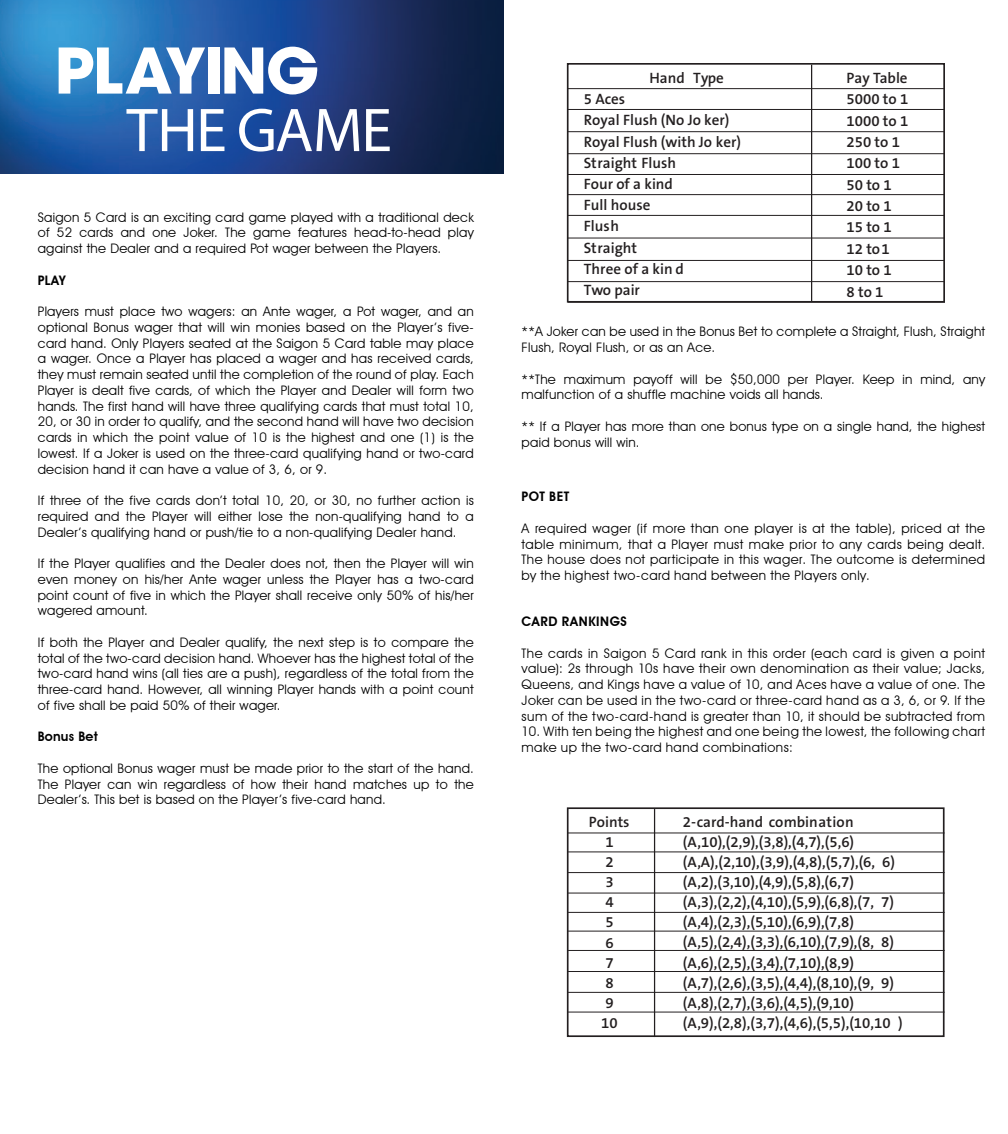
<style>
.page{position:relative;width:1008px;height:1134px;background:#fff}
.page>*{position:absolute;margin:0;border:0;box-sizing:border-box;transform-origin:0 0}
.t1{font:700 62.3px "ITC Avant Garde Std";letter-spacing:-.025em;color:#fff}
.t2{font:62.3px "Myriad Pro";letter-spacing:-.025em;color:#fff}
.t3{font:600 15.05px/20.1px "The Sans B6";color:#231f20}
.t4{font:13.12px/15.8px "Avant Garde IT Cby BT";letter-spacing:.02em;color:#000001;text-align:justify}
.t5{font:13.12px/15.8px "Avant Garde IT Cby BT";letter-spacing:.04em;color:#000001}
.t6{font:600 13.12px "Avant Garde IT Cby BT";letter-spacing:.04em;color:#000001}
.t7{font:600 13.12px "Avant Garde IT Cby BT";letter-spacing:.02em;color:#000001}
</style>
<div class="page">
<img style="left:0;top:0;width:504px;height:173px">
<div style="left:567px;top:63px;width:378px;height:240px;border:2px solid #231f20"></div>
<hr style="left:568px;top:109px;width:377px;height:1px;background:#231f20">
<hr style="left:568px;top:131px;width:377px;height:1px;background:#231f20">
<hr style="left:568px;top:153px;width:377px;height:1px;background:#231f20">
<hr style="left:568px;top:174px;width:377px;height:1px;background:#231f20">
<hr style="left:568px;top:194px;width:377px;height:1px;background:#231f20">
<hr style="left:568px;top:215px;width:377px;height:1px;background:#231f20">
<hr style="left:568px;top:238px;width:377px;height:1px;background:#231f20">
<hr style="left:568px;top:260px;width:377px;height:1px;background:#231f20">
<hr style="left:568px;top:281px;width:377px;height:1px;background:#231f20">
<hr style="left:568px;top:302px;width:377px;height:1px;background:#231f20">
<hr style="left:811px;top:65px;width:1px;height:236px;background:#231f20">
<hr style="left:568px;top:88px;width:377px;height:1px;background:#231f20">
<div style="left:567px;top:807px;width:378px;height:230px;border:2px solid #231f20"></div>
<hr style="left:568px;top:852px;width:377px;height:1px;background:#231f20">
<hr style="left:568px;top:872px;width:377px;height:1px;background:#231f20">
<hr style="left:568px;top:893px;width:377px;height:1px;background:#231f20">
<hr style="left:568px;top:912px;width:377px;height:1px;background:#231f20">
<hr style="left:568px;top:931px;width:377px;height:1px;background:#231f20">
<hr style="left:568px;top:950px;width:377px;height:1px;background:#231f20">
<hr style="left:568px;top:971px;width:377px;height:1px;background:#231f20">
<hr style="left:568px;top:992px;width:377px;height:1px;background:#231f20">
<hr style="left:568px;top:1012px;width:377px;height:1px;background:#231f20">
<hr style="left:654px;top:809px;width:1px;height:228px;background:#231f20">
<hr style="left:568px;top:833px;width:377px;height:1px;background:#231f20">
<h1 class="t1" style="left:54px;top:30px;width:266px">PLAYING</h1>
<h1 class="t2" style="left:127px;top:92px;width:267px">THE GAME</h1>
<p class="t4" style="left:38px;top:209px;width:437px">Saigon 5 Card is an exciting card game played with a traditional deck of 52 cards and one Joker. The game features head-to-head play against the Dealer and a required Pot wager between the Players.</p>
<p class="t6" style="left:38px;top:272px;width:29px">PLAY</p>
<p class="t4" style="left:38px;top:304px;width:438px">Players must place two wagers: an Ante wager, a Pot wager, and an optional Bonus wager that will win monies based on the Player’s five&shy;card hand. Only Players seated at the Saigon 5 Card table may place a wager. Once a Player has placed a wager and has received cards, they must remain seated until the completion of the round of play. Each Player is dealt five cards, of which the Player and Dealer will form two hands. The first hand will have three qualifying cards that must total 10, 20, or 30 in order to qualify, and the second hand will have two decision cards in which the point value of 10 is the highest and one (1) is the lowest. If a Joker is used on the three-card qualifying hand or two-card decision hand it can have a value of 3, 6, or 9.</p>
<p class="t4" style="left:38px;top:493px;width:438px">If three of the five cards don’t total 10, 20, or 30, no further action is required and the Player will either lose the non-qualifying hand to a Dealer’s qualifying hand or push/tie to a non-qualifying Dealer hand.</p>
<p class="t4" style="left:38px;top:556px;width:437px">If the Player qualifies and the Dealer does not, then the Player will win even money on his/her Ante wager unless the Player has a two-card point count of five in which the Player shall receive only 50% of his/her wagered amount.</p>
<p class="t4" style="left:38px;top:634px;width:438px">If both the Player and Dealer qualify, the next step is to compare the total of the two-card decision hand. Whoever has the highest total of the two-card hand wins (all ties are a push), regardless of the total from the three-card hand. However, all winning Player hands with a point count of five shall be paid 50% of their wager.</p>
<p class="t7" style="left:38px;top:729px;width:62px">Bonus Bet</p>
<p class="t4" style="left:38px;top:760px;width:437px">The optional Bonus wager must be made prior to the start of the hand.<br>The Player can win regardless of how their hand matches up to the Dealer’s. This bet is based on the Player’s five-card hand.</p>
<p class="t3" style="left:649px;top:68px;width:76px">Hand Type</p>
<p class="t3" style="left:584px;top:89px;width:159px;line-height:21.2px">5 Aces<br>Royal Flush (No Jo ker)<br>Royal Flush (with Jo ker)<br>Straight Flush<br>Four of a kind<br>Full house<br>Flush<br>Straight<br>Three of a kin d<br>Two pair</p>
<p class="t3" style="left:847px;top:68px;width:63px;line-height:21.3px">Pay Table<br>5000 to 1<br>1000 to 1<br>250 to 1<br>100 to 1<br>50 to 1<br>20 to 1<br>15 to 1<br>12 to1<br>10 to 1<br>8 to 1</p>
<p class="t4" style="left:522px;top:324px;width:465px">**A Joker can be used in the Bonus Bet to complete a Straight, Flush, Straight<br>Flush, Royal Flush, or as an Ace.</p>
<p class="t4" style="left:522px;top:371px;width:465px">**The maximum payoff will be $50,000 per Player. Keep in mind, any malfunction of a shuffle machine voids all hands.</p>
<p class="t4" style="left:522px;top:418px;width:465px">** If a Player has more than one bonus type on a single hand, the highest paid bonus will win.</p>
<p class="t6" style="left:522px;top:489px;width:49px">POT BET</p>
<p class="t4" style="left:522px;top:520px;width:465px">A required wager (if more than one player is at the table), priced at the table minimum, that a Player must make prior to any cards being dealt.<br>The house does not participate in this wager. The outcome is determined by the highest two-card hand between the Players only.</p>
<p class="t6" style="left:522px;top:614px;width:107px">CARD RANKINGS</p>
<p class="t4" style="left:522px;top:645px;width:465px">The cards in Saigon 5 Card rank in this order (each card is given a point value): 2s through 10s have their own denomination as their value; Jacks, Queens, and Kings have a value of 10, and Aces have a value of one. The Joker can be used in the two-card or three-card hand as a 3, 6, or 9. If the sum of the two-card-hand is greater than 10, it should be subtracted from</p>
<p class="t5" style="left:522px;top:724px;width:465px">10. With ten being the highest and one being the lowest, the following chart make up the two-card hand combinations:</p>
<p class="t3" style="left:589px;top:813px;width:42px;text-align:center">Points<br>1<br>2<br>3<br>4<br>5<br>6<br>7<br>8<br>9<br>10</p>
<p class="t3" style="left:683px;top:813px;width:222px">2-card-hand combination (A,10),(2,9),(3,8),(4,7),(5,6) (A,A),(2,10),(3,9),(4,8),(5,7),(6, 6) (A,2),(3,10),(4,9),(5,8),(6,7) (A,3),(2,2),(4,10),(5,9),(6,8),(7, 7) (A,4),(2,3),(5,10),(6,9),(7,8) (A,5),(2,4),(3,3),(6,10),(7,9),(8, 8) (A,6),(2,5),(3,4),(7,10),(8,9) (A,7),(2,6),(3,5),(4,4),(8,10),(9, 9) (A,8),(2,7),(3,6),(4,5),(9,10) (A,9),(2,8),(3,7),(4,6),(5,5),(10,10 )</p>
</div>
